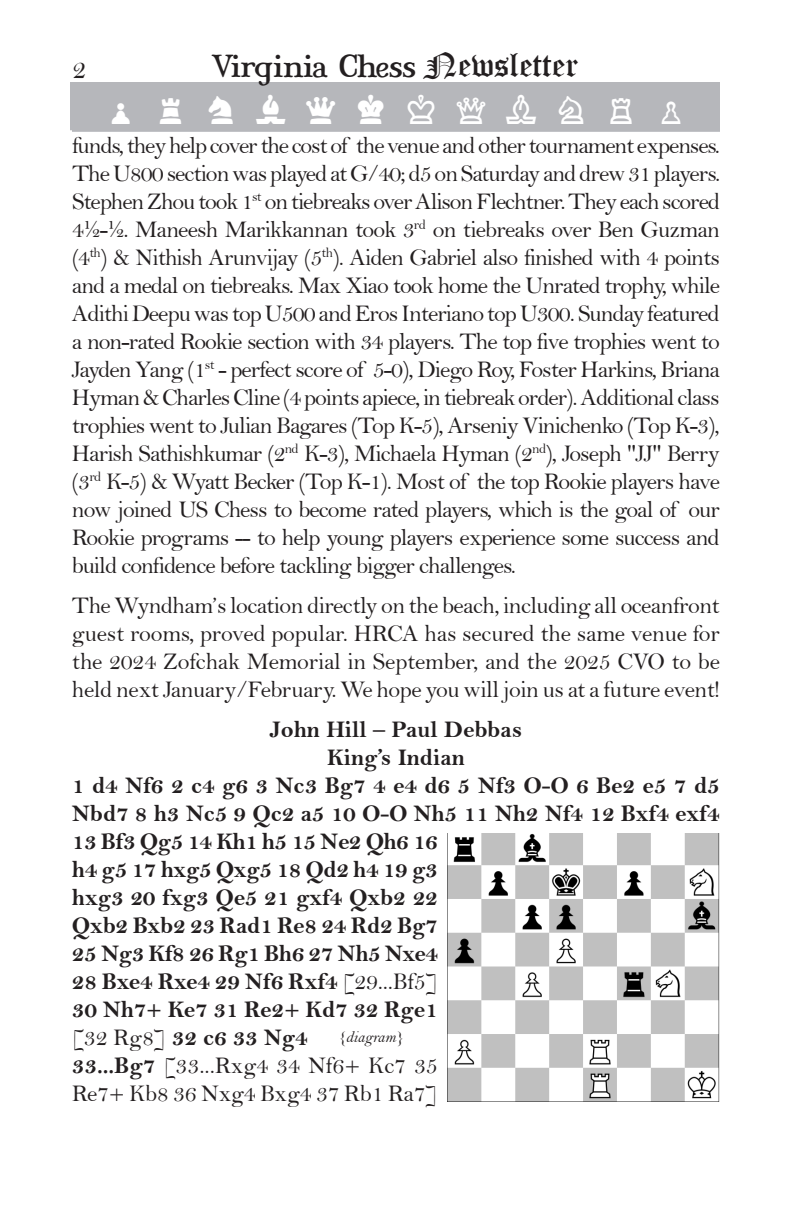
<style>
.page{position:relative;width:792px;height:1224px;background:#fff}
.page>*{position:absolute;margin:0;border:0;box-sizing:border-box;transform-origin:0 0}
.t1{font:36px "Chess Piece";letter-spacing:.39em;color:#fff}
.t2{font:28px "Mary Jane Antique";letter-spacing:-.03em;color:#231f20}
.t3{font:28px "Bell";color:#231f20}
.t4{font:24px/28px "Bell";letter-spacing:-.02em;color:#231f20;text-align:justify}
.t5{font:24px "Bell MT Bold";letter-spacing:-.01em;color:#231f20}
.t6{font:16px "Bell MT Italic";letter-spacing:-.01em;color:#231f20}
.s1{font-family:"Old English Text";font-size:34px}
.s2{font-family:"Bell"}
.s3{font-family:"Bell MT Bold"}
</style>
<div class="page">
<div style="left:70px;top:82px;width:650px;height:48px;background:#b6b7bb"></div>
<div style="left:72px;top:90px;width:648px;height:42px;border:2px solid #b6b7bb"></div>
<img style="left:448px;top:833px;width:272px;height:269px">
<p class="t3" style="left:72px;top:53px;width:15px">2</p>
<p class="t2" style="left:213px;top:42px;width:367px">Virginia Chess <span class="s1">Newsletter</span></p>
<h1 class="t1" style="left:103px;top:90px;width:588px">otjnwlkqbhrp</h1>
<p class="t4" style="left:72px;top:131px;width:650px">funds, they help cover the cost of the venue and other tournament expenses.<br>The U800 section was played at G/40; d5 on Saturday and drew 31 players.<br>Stephen Zhou took 1<sup>st</sup> on tiebreaks over Alison Flechtner. They each scored 4½-½. Maneesh Marikkannan took 3<sup>rd</sup> on tiebreaks over Ben Guzman (4<sup>th</sup>) &amp; Nithish Arunvijay (5<sup>th</sup>). Aiden Gabriel also finished with 4 points and a medal on tiebreaks. Max Xiao took home the Unrated trophy, while Adithi Deepu was top U500 and Eros Interiano top U300. Sunday featured a non-rated Rookie section with 34 players. The top five trophies went to Jayden Yang (1<sup>st</sup> - perfect score of 5-0), Diego Roy, Foster Harkins, Briana Hyman &amp; Charles Cline (4 points apiece, in tiebreak order). Additional class trophies went to Julian Bagares (Top K-5), Arseniy Vinichenko (Top K-3), Harish Sathishkumar (2<sup>nd</sup> K-3), Michaela Hyman (2<sup>nd</sup>), Joseph "JJ" Berry (3<sup>rd</sup> K-5) &amp; Wyatt Becker (Top K-1). Most of the top Rookie players have now joined US Chess to become rated players, which is the goal of our Rookie programs -- to help young players experience some success and build confidence before tackling bigger challenges.</p>
<p class="t4" style="left:72px;top:591px;width:649px">The Wyndham’s location directly on the beach, including all oceanfront guest rooms, proved popular. HRCA has secured the same venue for the 2024 Zofchak Memorial in September, and the 2025 CVO to be held next January/February. We hope you will join us at a future event!</p>
<p class="t5" style="left:270px;top:715px;width:254px">John Hill – Paul Debbas</p>
<p class="t5" style="left:327px;top:743px;width:139px">King’s Indian</p>
<p class="t5" style="left:72px;top:771px;width:649px">1 d4 Nf6 2 c4 g6 3 Nc3 Bg7 4 e4 d6 5 Nf3 O-O 6 Be2 e5 7 d5</p>
<p class="t5" style="left:72px;top:799px;width:649px">Nbd7 8 h3 Nc5 9 Qc2 a5 10 O-O Nh5 11 Nh2 Nf4 12 Bxf4 exf4</p>
<p class="t5" style="left:72px;top:827px;width:367px">13 Bf3 Qg5 14 Kh1 h5 15 Ne2 Qh6 16</p>
<p class="t5" style="left:72px;top:855px;width:367px">h4 g5 17 hxg5 Qxg5 18 Qd2 h4 19 g3</p>
<p class="t5" style="left:72px;top:883px;width:367px">hxg3 20 fxg3 Qe5 21 gxf4 Qxb2 22</p>
<p class="t5" style="left:72px;top:911px;width:367px">Qxb2 Bxb2 23 Rad1 Re8 24 Rd2 Bg7</p>
<p class="t5" style="left:72px;top:939px;width:368px">25 Ng3 Kf8 26 Rg1 Bh6 27 Nh5 Nxe4</p>
<p class="t5" style="left:72px;top:967px;width:367px">28 Bxe4 Rxe4 29 Nf6 Rxf4 <span class="s2">[29...Bf5]</span></p>
<p class="t5" style="left:72px;top:995px;width:367px">30 Nh7+ Ke7 31 Re2+ Kd7 32 Rge1</p>
<p class="t5" style="left:72px;top:1023px;width:237px"><span class="s2">[32 Rg8]</span> 32 c6 33 Ng4</p>
<p class="t4" style="left:72px;top:1051px;width:367px"><span class="s3">33...Bg7</span> [33...Rxg4 34 Nf6+ Kc7 35<br>Re7+ Kb8 36 Nxg4 Bxg4 37 Rb1 Ra7]</p>
<p class="t6" style="left:338px;top:1028px;width:67px">{diagram}</p>
</div>
